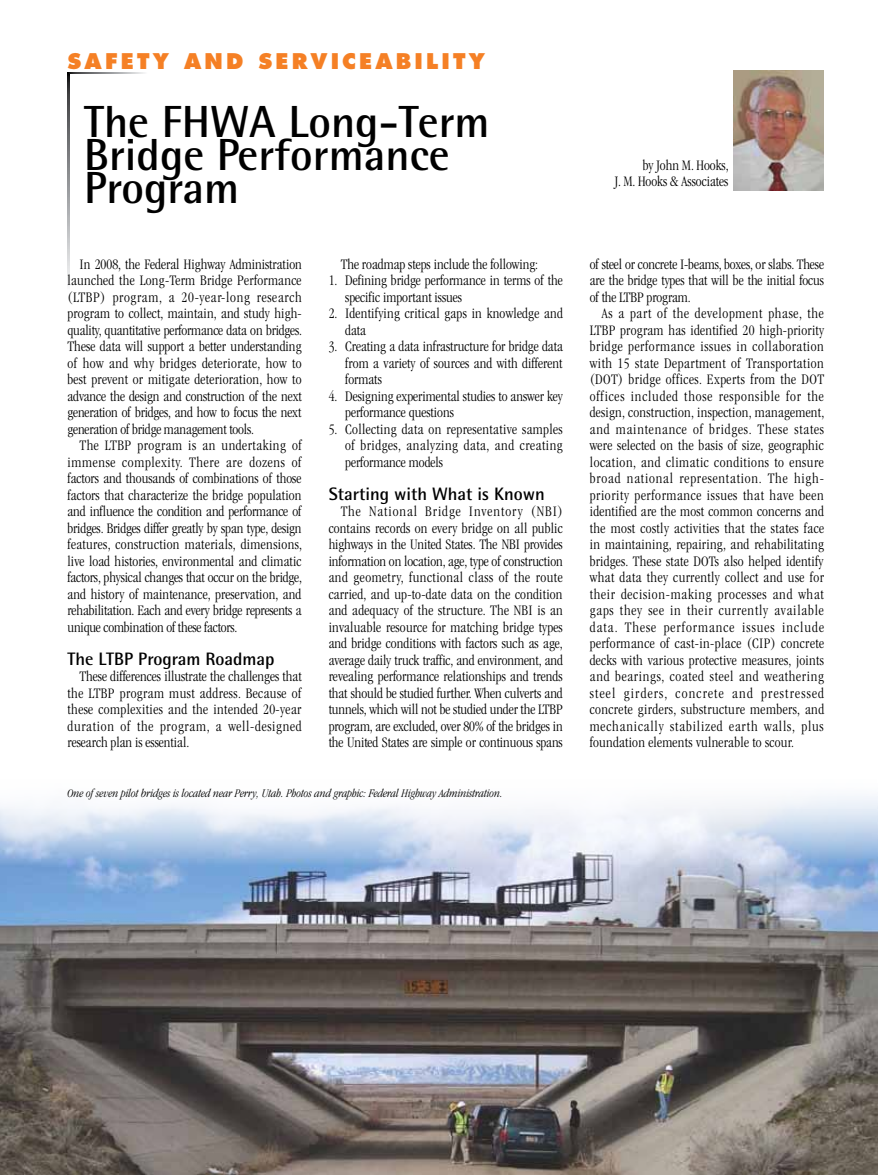
<style>
.page{position:relative;width:878px;height:1175px;background:#fff}
.page>*{position:absolute;margin:0;border:0;box-sizing:border-box;transform-origin:0 0}
.t1{font:700 45px/33px "Rotis Semi Sans Std";color:#000}
.t2{font:800 21px "Futura Std";letter-spacing:.15em;color:#f58025}
.t3{font:700 18px "Rotis Semi Sans Std";color:#000}
.t4{font:300 condensed 15px/16.5px "ITC Garamond Std";color:#000;text-align:justify}
.t5{font:italic 300 condensed 12px "ITC Garamond Std";color:#000}
</style>
<div class="page">
<img style="left:0;top:796px;width:877px;height:378px">
<svg style="left:68px;top:74px;width:1px;height:210px"></svg>
<svg style="left:68px;top:72px;width:77px;height:2px"></svg>
<img style="left:734px;top:70px;width:90px;height:120px">
<h2 class="t2" style="left:68px;top:48px;width:419px">SAFETY AND SERVICEABILITY</h2>
<h1 class="t1" style="left:84px;top:104px;width:407px">The FHWA Long-Term<br>Bridge Performance<br>Program</h1>
<p class="t4" style="left:68px;top:256px;width:236px;text-indent:12px">In 2008, the Federal Highway Administration launched the Long-Term Bridge Performance (LTBP) program, a 20-year-long research program to collect, maintain, and study high&shy;quality, quantitative performance data on bridges.<br>These data will support a better understanding of how and why bridges deteriorate, how to best prevent or mitigate deterioration, how to advance the design and construction of the next generation of bridges, and how to focus the next generation of bridge management tools.</p>
<p class="t4" style="left:68px;top:437px;width:236px;text-indent:12px">The LTBP program is an undertaking of immense complexity. There are dozens of factors and thousands of combinations of those factors that characterize the bridge population and influence the condition and performance of bridges. Bridges differ greatly by span type, design features, construction materials, dimensions, live load histories, environmental and climatic factors, physical changes that occur on the bridge, and history of maintenance, preservation, and rehabilitation. Each and every bridge represents a unique combination of these factors.</p>
<p class="t3" style="left:68px;top:647px;width:208px">The LTBP Program Roadmap</p>
<p class="t4" style="left:68px;top:668px;width:236px;text-indent:12px">These differences illustrate the challenges that the LTBP program must address. Because of these complexities and the intended 20-year duration of the program, a well-designed research plan is essential.</p>
<p class="t4" style="left:341px;top:256px;width:199px">The roadmap steps include the following:</p>
<p class="t4" style="left:345px;top:272px;width:219px;text-indent:-16px">1. Defining bridge performance in terms of the specific important issues</p>
<p class="t4" style="left:345px;top:305px;width:219px;text-indent:-16px">2. Identifying critical gaps in knowledge and data</p>
<p class="t4" style="left:345px;top:338px;width:219px;text-indent:-16px">3. Creating a data infrastructure for bridge data from a variety of sources and with different formats</p>
<p class="t4" style="left:345px;top:388px;width:219px;text-indent:-16px">4. Designing experimental studies to answer key performance questions</p>
<p class="t4" style="left:345px;top:421px;width:219px;text-indent:-16px">5. Collecting data on representative samples of bridges, analyzing data, and creating performance models</p>
<p class="t3" style="left:328px;top:482px;width:218px">Starting with What is Known</p>
<p class="t4" style="left:328px;top:503px;width:236px;text-indent:12px">The National Bridge Inventory (NBI) contains records on every bridge on all public highways in the United States. The NBI provides information on location, age, type of construction and geometry, functional class of the route carried, and up-to-date data on the condition and adequacy of the structure. The NBI is an invaluable resource for matching bridge types and bridge conditions with factors such as age, average daily truck traffic, and environment, and revealing performance relationships and trends that should be studied further. When culverts and tunnels, which will not be studied under the LTBP program, are excluded, over 80% of the bridges in the United States are simple or continuous spans</p>
<p class="t5" style="left:68px;top:786px;width:436px">One of seven pilot bridges is located near Perry, Utah. Photos and graphic: Federal Highway Administration.</p>
<p class="t4" style="left:614px;top:157px;width:115px;text-align:right">by John M. Hooks,<br>J. M. Hooks &amp; Associates</p>
<p class="t4" style="left:590px;top:256px;width:236px">of steel or concrete I-beams, boxes, or slabs. These are the bridge types that will be the initial focus of the LTBP program.</p>
<p class="t4" style="left:590px;top:305px;width:236px;text-indent:12px">As a part of the development phase, the LTBP program has identified 20 high-priority bridge performance issues in collaboration with 15 state Department of Transportation (DOT) bridge offices. Experts from the DOT offices included those responsible for the design, construction, inspection, management, and maintenance of bridges. These states were selected on the basis of size, geographic location, and climatic conditions to ensure broad national representation. The high&shy;priority performance issues that have been identified are the most common concerns and the most costly activities that the states face in maintaining, repairing, and rehabilitating bridges. These state DOTs also helped identify what data they currently collect and use for their decision-making processes and what gaps they see in their currently available data. These performance issues include performance of cast-in-place (CIP) concrete decks with various protective measures, joints and bearings, coated steel and weathering steel girders, concrete and prestressed concrete girders, substructure members, and mechanically stabilized earth walls, plus foundation elements vulnerable to scour.</p>
</div>
